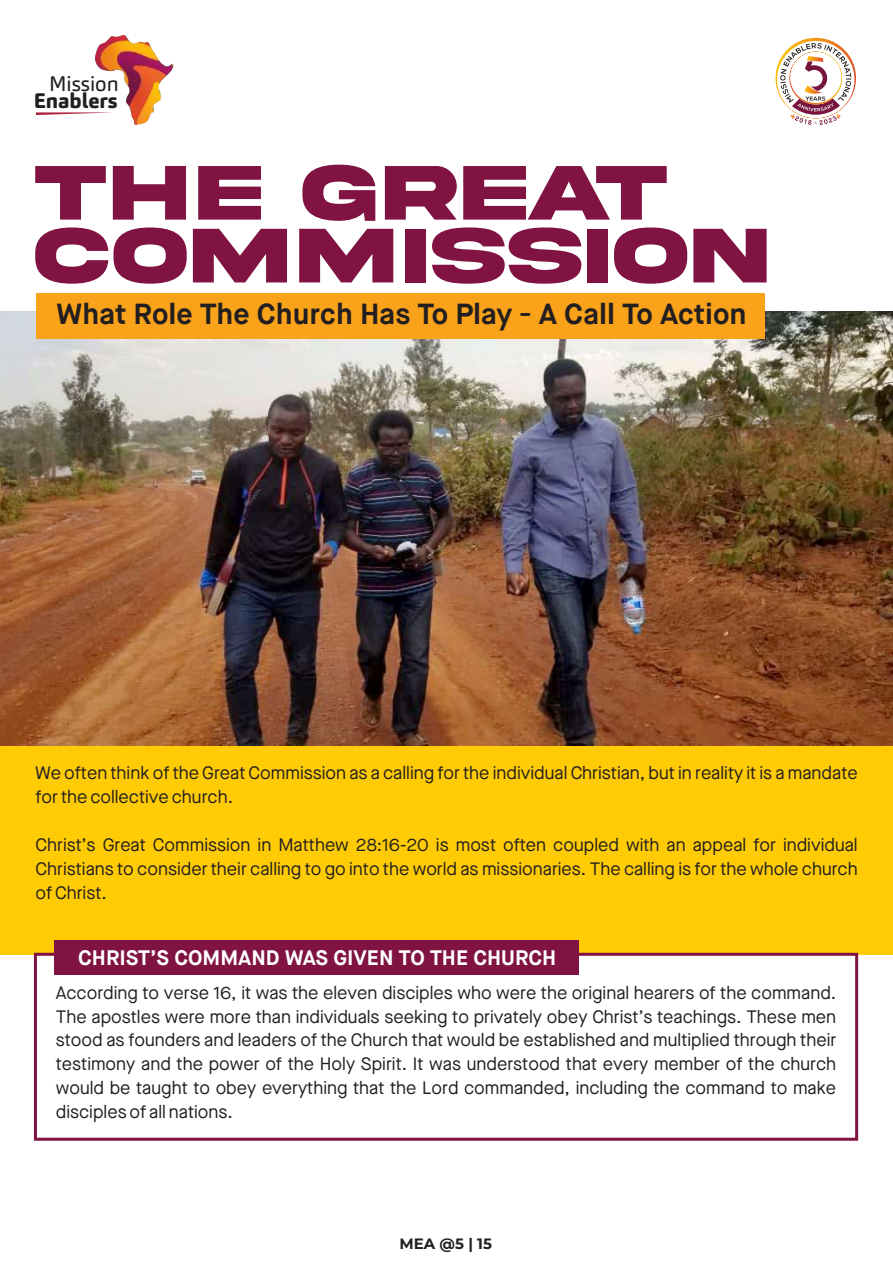
<style>
.page{position:relative;width:893px;height:1263px;background:#fff}
.page>*{position:absolute;margin:0;border:0;box-sizing:border-box;transform-origin:0 0}
.t1{font:700 81.75px/62.8px "Akira Expanded Super";letter-spacing:.055em;color:#801342}
.t2{font:700 29.1px "Maison Neue";color:#231f20}
.t3{font:700 21px "Maison Neue";color:#fff}
.t4{font:800 20.85px "Carnas W03";color:#231f20}
.t5{font:20.85px "Carnas W03";color:#231f20}
.t6{font:18px/23.9px "Maison Neue";color:#231f20;text-align:justify}
.t7{font:700 15px "Montserrat";color:#231f20}
</style>
<div class="page">
<svg style="left:775px;top:38px;width:81px;height:87px"></svg>
<img style="left:94px;top:35px;width:80px;height:90px">
<svg style="left:36px;top:112px;width:78px;height:3px"></svg>
<img style="left:0;top:312px;width:893px;height:434px">
<div style="left:36px;top:293px;width:729px;height:46px;background:#faa31a"></div>
<div style="left:0;top:746px;width:893px;height:208px;background:#ffcb04"></div>
<div style="left:34px;top:953px;width:824px;height:188px;border:3px solid #801342"></div>
<div style="left:54px;top:940px;width:525px;height:35px;background:#801342"></div>
<p class="t5" style="left:49px;top:70px;width:71px">Mission</p>
<p class="t4" style="left:34px;top:87px;width:85px">Enablers</p>
<h1 class="t1" style="left:34px;top:168px;width:734px">THE GREAT<br>COMMISSION</h1>
<h2 class="t2" style="left:56px;top:301px;width:692px">What Role The Church Has To Play - A Call To Action</h2>
<p class="t6" style="left:36px;top:762px;width:824px">We often think of the Great Commission as a calling for the individual Christian, but in reality it is a mandate for the collective church.</p>
<p class="t6" style="left:36px;top:834px;width:824px">Christ’s Great Commission in Matthew 28:16-20 is most often coupled with an appeal for individual Christians to consider their calling to go into the world as missionaries. The calling is for the whole church of Christ.</p>
<p class="t3" style="left:78px;top:948px;width:480px">CHRIST’S COMMAND WAS GIVEN TO THE CHURCH</p>
<p class="t6" style="left:56px;top:982px;width:782px">According to verse 16, it was the eleven disciples who were the original hearers of the command.<br>The apostles were more than individuals seeking to privately obey Christ’s teachings. These men stood as founders and leaders of the Church that would be established and multiplied through their testimony and the power of the Holy Spirit. It was understood that every member of the church would be taught to obey everything that the Lord commanded, including the command to make disciples of all nations.</p>
<p class="t7" style="left:399px;top:1235px;width:94px">MEA @5 | 15</p>
</div>
